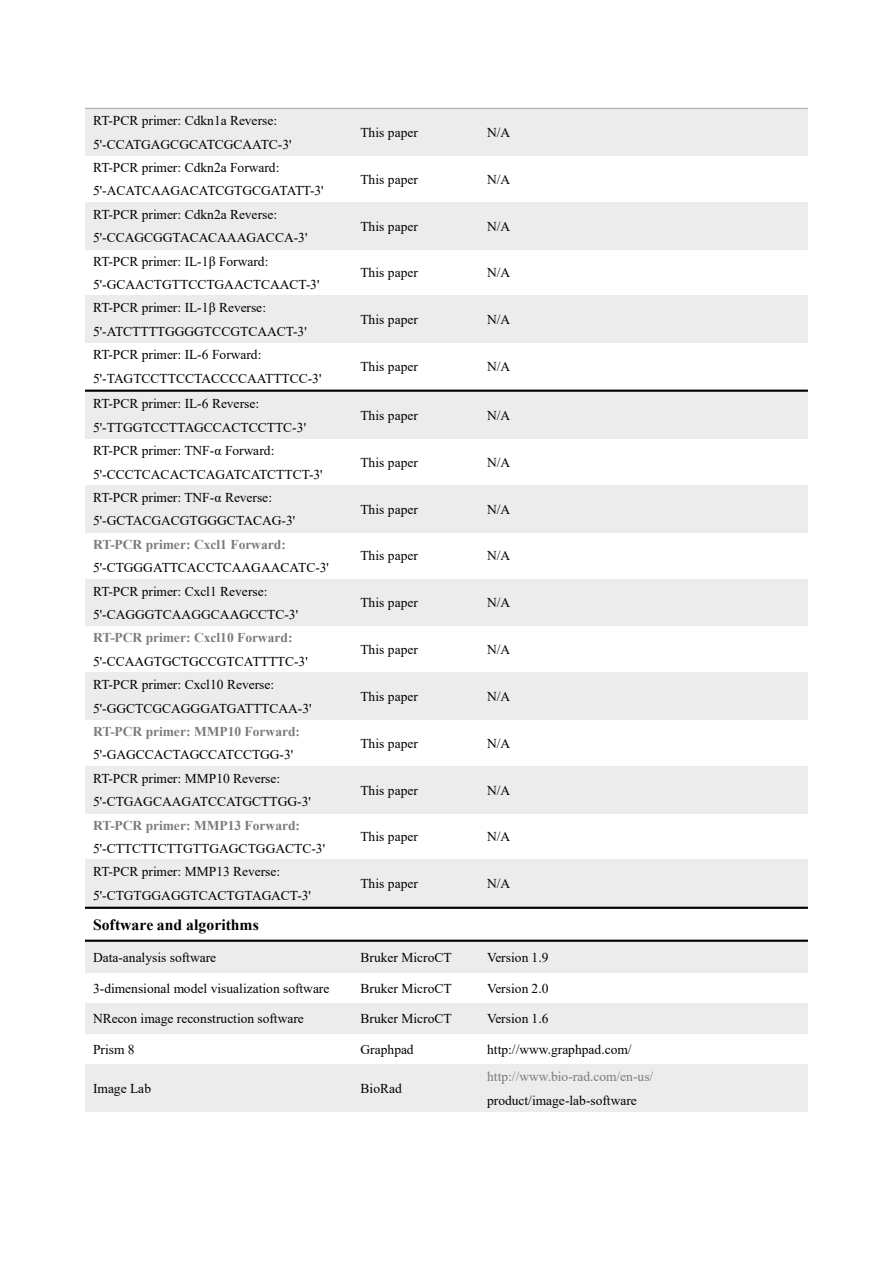
<style>
.page{position:relative;width:893px;height:1263px;background:#fff}
.page>*{position:absolute;margin:0;border:0;box-sizing:border-box;transform-origin:0 0}
.t1{font:700 15.75px "Times New Roman";letter-spacing:.005em;color:#000}
.t2{font:13.5px/23.4px "Times New Roman";color:#000}
.t3{font:700 13.5px "Times New Roman";color:#7b7b7b}
.t4{font:13.5px "Times New Roman";color:#7b7b7b}
</style>
<div class="page">
<div style="left:85px;top:109px;width:267px;height:47px;background:#ececec"></div>
<div style="left:352px;top:109px;width:127px;height:47px;background:#ececec"></div>
<div style="left:479px;top:109px;width:329px;height:47px;background:#ececec"></div>
<div style="left:85px;top:202px;width:267px;height:47px;background:#ececec"></div>
<div style="left:352px;top:202px;width:127px;height:47px;background:#ececec"></div>
<div style="left:479px;top:202px;width:329px;height:47px;background:#ececec"></div>
<div style="left:85px;top:296px;width:267px;height:47px;background:#ececec"></div>
<div style="left:352px;top:296px;width:127px;height:47px;background:#ececec"></div>
<div style="left:479px;top:296px;width:329px;height:47px;background:#ececec"></div>
<div style="left:85px;top:392px;width:267px;height:47px;background:#ececec"></div>
<div style="left:352px;top:392px;width:127px;height:47px;background:#ececec"></div>
<div style="left:479px;top:392px;width:329px;height:47px;background:#ececec"></div>
<div style="left:85px;top:485px;width:267px;height:47px;background:#ececec"></div>
<div style="left:352px;top:485px;width:127px;height:47px;background:#ececec"></div>
<div style="left:479px;top:485px;width:329px;height:47px;background:#ececec"></div>
<div style="left:85px;top:579px;width:267px;height:47px;background:#ececec"></div>
<div style="left:352px;top:579px;width:127px;height:47px;background:#ececec"></div>
<div style="left:479px;top:579px;width:329px;height:47px;background:#ececec"></div>
<div style="left:85px;top:673px;width:267px;height:46px;background:#ececec"></div>
<div style="left:352px;top:673px;width:127px;height:46px;background:#ececec"></div>
<div style="left:479px;top:673px;width:329px;height:46px;background:#ececec"></div>
<div style="left:85px;top:766px;width:267px;height:47px;background:#ececec"></div>
<div style="left:352px;top:766px;width:127px;height:47px;background:#ececec"></div>
<div style="left:479px;top:766px;width:329px;height:47px;background:#ececec"></div>
<div style="left:85px;top:860px;width:267px;height:47px;background:#ececec"></div>
<div style="left:352px;top:860px;width:127px;height:47px;background:#ececec"></div>
<div style="left:479px;top:860px;width:329px;height:47px;background:#ececec"></div>
<div style="left:85px;top:942px;width:267px;height:30px;background:#ececec"></div>
<div style="left:352px;top:942px;width:127px;height:30px;background:#ececec"></div>
<div style="left:479px;top:942px;width:329px;height:30px;background:#ececec"></div>
<div style="left:85px;top:1003px;width:267px;height:31px;background:#ececec"></div>
<div style="left:352px;top:1003px;width:127px;height:31px;background:#ececec"></div>
<div style="left:479px;top:1003px;width:329px;height:31px;background:#ececec"></div>
<div style="left:85px;top:1064px;width:267px;height:47px;background:#ececec"></div>
<div style="left:352px;top:1064px;width:127px;height:47px;background:#ececec"></div>
<div style="left:479px;top:1064px;width:329px;height:47px;background:#ececec"></div>
<hr style="left:85px;top:108px;width:723px;height:1px;background:#a5a5a5">
<hr style="left:85px;top:390px;width:723px;height:2px;background:#000">
<hr style="left:85px;top:907px;width:723px;height:2px;background:#000">
<hr style="left:85px;top:940px;width:723px;height:2px;background:#000">
<p class="t2" style="left:93px;top:109px;width:200px">RT-PCR primer: Cdkn1a Reverse:<br>5'-CCATGAGCGCATCGCAATC-3'</p>
<p class="t2" style="left:361px;top:120px;width:59px">This paper</p>
<p class="t2" style="left:487px;top:120px;width:25px">N/A</p>
<p class="t2" style="left:93px;top:155px;width:232px">RT-PCR primer: Cdkn2a Forward:<br>5'-ACATCAAGACATCGTGCGATATT-3'</p>
<p class="t2" style="left:361px;top:167px;width:59px">This paper</p>
<p class="t2" style="left:487px;top:167px;width:25px">N/A</p>
<p class="t2" style="left:93px;top:202px;width:216px">RT-PCR primer: Cdkn2a Reverse:<br>5'-CCAGCGGTACACAAAGACCA-3'</p>
<p class="t2" style="left:361px;top:214px;width:59px">This paper</p>
<p class="t2" style="left:487px;top:214px;width:25px">N/A</p>
<p class="t2" style="left:93px;top:249px;width:228px">RT-PCR primer: IL-1β Forward:<br>5'-GCAACTGTTCCTGAACTCAACT-3'</p>
<p class="t2" style="left:361px;top:261px;width:59px">This paper</p>
<p class="t2" style="left:487px;top:261px;width:25px">N/A</p>
<p class="t2" style="left:93px;top:296px;width:215px">RT-PCR primer: IL-1β Reverse:<br>5'-ATCTTTTGGGGTCCGTCAACT-3'</p>
<p class="t2" style="left:361px;top:307px;width:59px">This paper</p>
<p class="t2" style="left:487px;top:307px;width:25px">N/A</p>
<p class="t2" style="left:93px;top:343px;width:230px">RT-PCR primer: IL-6 Forward:<br>5'-TAGTCCTTCCTACCCCAATTTCC-3'</p>
<p class="t2" style="left:361px;top:354px;width:59px">This paper</p>
<p class="t2" style="left:487px;top:354px;width:25px">N/A</p>
<p class="t2" style="left:93px;top:392px;width:215px">RT-PCR primer: IL-6 Reverse:<br>5'-TTGGTCCTTAGCCACTCCTTC-3'</p>
<p class="t2" style="left:361px;top:403px;width:59px">This paper</p>
<p class="t2" style="left:487px;top:403px;width:25px">N/A</p>
<p class="t2" style="left:93px;top:438px;width:231px">RT-PCR primer: TNF-α Forward:<br>5'-CCCTCACACTCAGATCATCTTCT-3'</p>
<p class="t2" style="left:361px;top:450px;width:59px">This paper</p>
<p class="t2" style="left:487px;top:450px;width:25px">N/A</p>
<p class="t2" style="left:93px;top:485px;width:204px">RT-PCR primer: TNF-α Reverse:<br>5'-GCTACGACGTGGGCTACAG-3'</p>
<p class="t2" style="left:361px;top:497px;width:59px">This paper</p>
<p class="t2" style="left:487px;top:497px;width:25px">N/A</p>
<p class="t3" style="left:93px;top:534px;width:194px">RT-PCR primer: Cxcl1 Forward:</p>
<p class="t2" style="left:93px;top:555px;width:237px">5'-CTGGGATTCACCTCAAGAACATC-3'</p>
<p class="t2" style="left:361px;top:544px;width:59px">This paper</p>
<p class="t2" style="left:487px;top:544px;width:25px">N/A</p>
<p class="t2" style="left:93px;top:579px;width:207px">RT-PCR primer: Cxcl1 Reverse:<br>5'-CAGGGTCAAGGCAAGCCTC-3'</p>
<p class="t2" style="left:361px;top:591px;width:59px">This paper</p>
<p class="t2" style="left:487px;top:591px;width:25px">N/A</p>
<p class="t3" style="left:93px;top:628px;width:201px">RT-PCR primer: Cxcl10 Forward:</p>
<p class="t2" style="left:93px;top:649px;width:216px">5'-CCAAGTGCTGCCGTCATTTTC-3'</p>
<p class="t2" style="left:361px;top:637px;width:59px">This paper</p>
<p class="t2" style="left:487px;top:637px;width:25px">N/A</p>
<p class="t2" style="left:93px;top:672px;width:220px">RT-PCR primer: Cxcl10 Reverse:<br>5'-GGCTCGCAGGGATGATTTCAA-3'</p>
<p class="t2" style="left:361px;top:684px;width:59px">This paper</p>
<p class="t2" style="left:487px;top:684px;width:25px">N/A</p>
<p class="t3" style="left:93px;top:722px;width:208px">RT-PCR primer: MMP10 Forward:</p>
<p class="t2" style="left:93px;top:743px;width:202px">5'-GAGCCACTAGCCATCCTGG-3'</p>
<p class="t2" style="left:361px;top:731px;width:59px">This paper</p>
<p class="t2" style="left:487px;top:731px;width:25px">N/A</p>
<p class="t2" style="left:93px;top:766px;width:219px">RT-PCR primer: MMP10 Reverse:<br>5'-CTGAGCAAGATCCATGCTTGG-3'</p>
<p class="t2" style="left:361px;top:778px;width:59px">This paper</p>
<p class="t2" style="left:487px;top:778px;width:25px">N/A</p>
<p class="t3" style="left:93px;top:815px;width:208px">RT-PCR primer: MMP13 Forward:</p>
<p class="t2" style="left:93px;top:836px;width:234px">5'-CTTCTTCTTGTTGAGCTGGACTC-3'</p>
<p class="t2" style="left:361px;top:825px;width:59px">This paper</p>
<p class="t2" style="left:487px;top:825px;width:25px">N/A</p>
<p class="t2" style="left:93px;top:860px;width:219px">RT-PCR primer: MMP13 Reverse:<br>5'-CTGTGGAGGTCACTGTAGACT-3'</p>
<p class="t2" style="left:361px;top:871px;width:59px">This paper</p>
<p class="t2" style="left:487px;top:871px;width:25px">N/A</p>
<p class="t1" style="left:93px;top:913px;width:167px">Software and algorithms</p>
<p class="t2" style="left:93px;top:945px;width:125px">Data-analysis software</p>
<p class="t2" style="left:361px;top:945px;width:93px">Bruker MicroCT</p>
<p class="t2" style="left:487px;top:945px;width:63px">Version 1.9</p>
<p class="t2" style="left:93px;top:976px;width:238px">3-dimensional model visualization software</p>
<p class="t2" style="left:361px;top:976px;width:93px">Bruker MicroCT</p>
<p class="t2" style="left:487px;top:976px;width:63px">Version 2.0</p>
<p class="t2" style="left:93px;top:1007px;width:212px">NRecon image reconstruction software</p>
<p class="t2" style="left:361px;top:1007px;width:93px">Bruker MicroCT</p>
<p class="t2" style="left:487px;top:1007px;width:63px">Version 1.6</p>
<p class="t2" style="left:93px;top:1037px;width:43px">Prism 8</p>
<p class="t2" style="left:361px;top:1037px;width:55px">Graphpad</p>
<p class="t2" style="left:487px;top:1037px;width:146px">http://www.graphpad.com/</p>
<p class="t2" style="left:93px;top:1076px;width:60px">Image Lab</p>
<p class="t2" style="left:361px;top:1076px;width:43px">BioRad</p>
<p class="t4" style="left:487px;top:1067px;width:168px">http://www.bio-rad.com/en-us/</p>
<p class="t2" style="left:487px;top:1088px;width:151px">product/image-lab-software</p>
</div>
